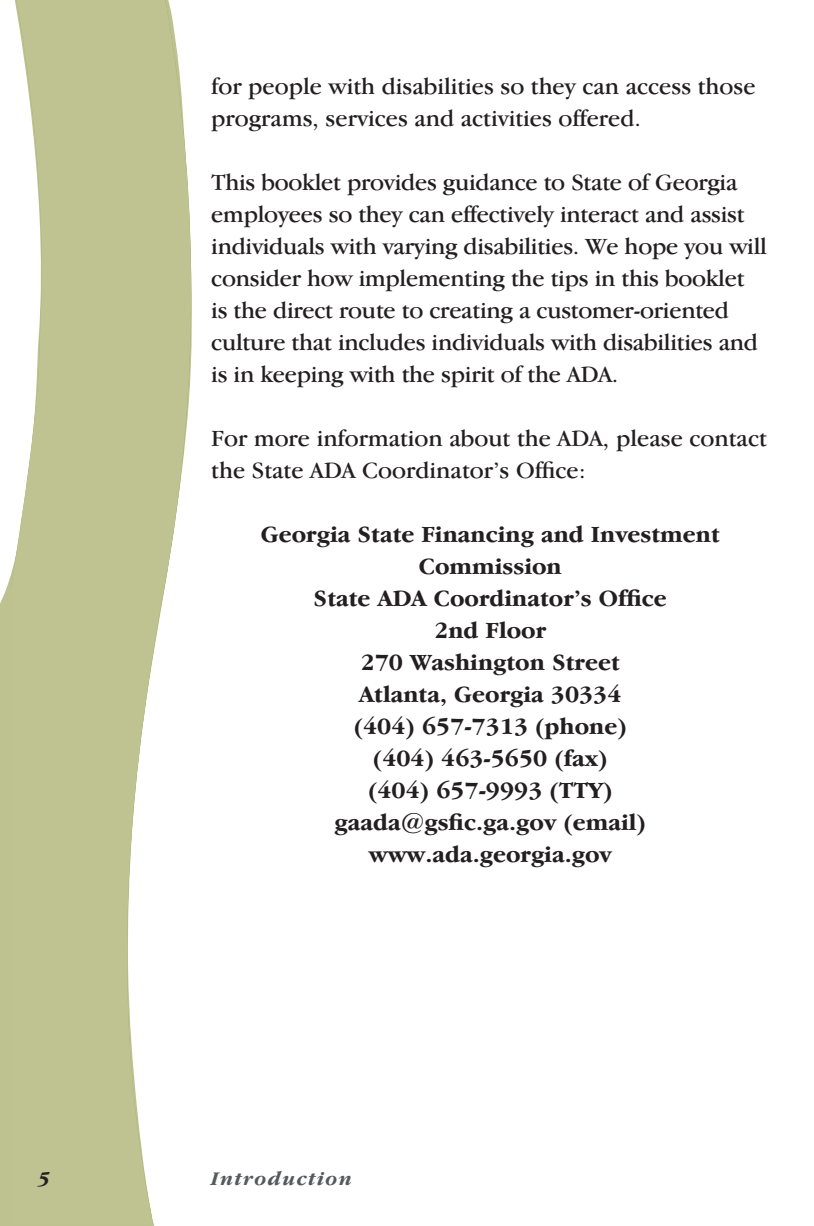
<style>
.page{position:relative;width:814px;height:1226px;background:#fff}
.page>*{position:absolute;margin:0;border:0;box-sizing:border-box;transform-origin:0 0}
.t1{font:24px/32px "Garamond IT Cby BT";letter-spacing:-.01em;color:#231f20}
.t2{font:700 24px/32px "Garamond IT Cby BT";color:#231f20;text-align:center}
.t3{font:italic 700 20px "Garamond IT Cby BT";letter-spacing:.075em;color:#57585a}
.t4{font:italic 700 20px "Garamond IT Cby BT";color:#231f20}
</style>
<div class="page">
<div style="left:0;top:571px;width:154px;height:654px;background:#bec290"></div>
<svg style="left:12px;top:0;width:180px;height:1224px;fill:#bec391"></svg>
<p class="t1" style="left:211px;top:72px;width:546px">for people with disabilities so they can access those programs, services and activities offered.</p>
<p class="t1" style="left:211px;top:168px;width:557px">This booklet provides guidance to State of Georgia employees so they can effectively interact and assist individuals with varying disabilities. We hope you will consider how implementing the tips in this booklet<br>is the direct route to creating a customer-oriented culture that includes individuals with disabilities and is in keeping with the spirit of the ADA.</p>
<p class="t1" style="left:211px;top:424px;width:557px">For more information about the ADA, please contact the State ADA Coordinator's Offce:</p>
<p class="t2" style="left:261px;top:520px;width:460px">Georgia State Financing and Investment<br>Commission</p>
<p class="t2" style="left:313px;top:584px;width:355px">State ADA Coordinator's Offce</p>
<p class="t2" style="left:434px;top:616px;width:113px">2nd Floor</p>
<p class="t2" style="left:361px;top:648px;width:261px">270 Washington Street</p>
<p class="t2" style="left:359px;top:680px;width:264px">Atlanta, Georgia 30334</p>
<p class="t2" style="left:354px;top:712px;width:275px">(404) 657-7313 (phone)</p>
<p class="t2" style="left:373px;top:744px;width:236px">(404) 463-5650 (fax)</p>
<p class="t2" style="left:368px;top:776px;width:246px">(404) 657-9993 (TTY)</p>
<p class="t2" style="left:334px;top:808px;width:313px">gaada@gsfc.ga.gov (email)</p>
<p class="t2" style="left:369px;top:840px;width:244px">www.ada.georgia.gov</p>
<p class="t4" style="left:38px;top:1170px;width:13px">5</p>
<p class="t3" style="left:211px;top:1170px;width:142px">Introduction</p>
</div>
